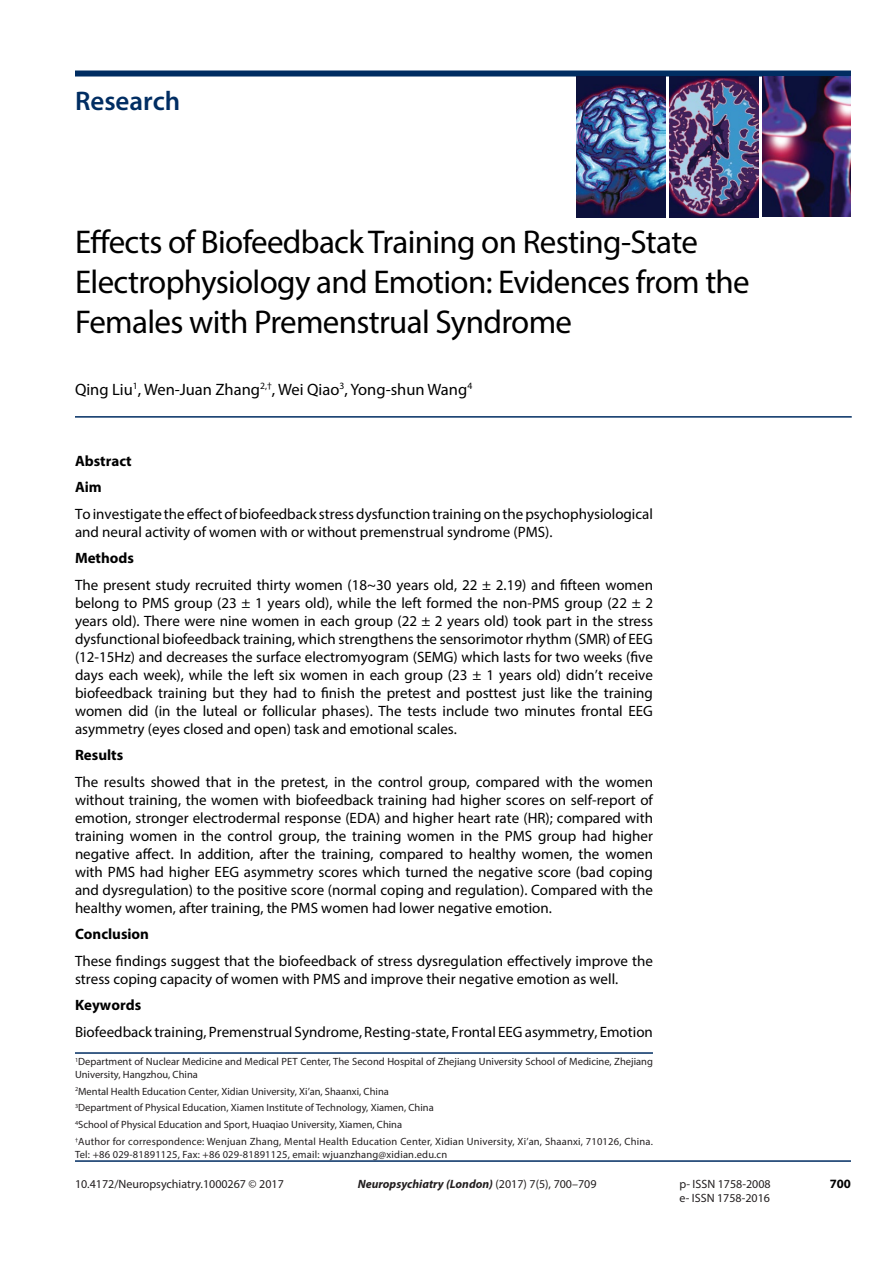
<style>
.page{position:relative;width:893px;height:1263px;background:#fff}
.page>*{position:absolute;margin:0;border:0;box-sizing:border-box;transform-origin:0 0}
.t1{font:33px/39.6px "Myriad Pro";letter-spacing:-.02em;color:#000}
.t2{font:600 27px "Myriad Pro";color:#002d62}
.t3{font:16.5px "Myriad Pro";color:#000}
.t4{font:15px/18px "Myriad Pro";color:#000}
.t5{font:700 15px/26.5px "Myriad Pro";color:#000}
.t6{font:700 12.75px "Myriad Pro";color:#000}
.t7{font:12px/14.4px "Myriad Pro";color:#231f20}
.t8{font:italic 700 12px "Myriad Pro";color:#231f20}
.t9{font:10.5px/16.8px "Myriad Pro";color:#231f20}
.t10{font:10.5px "Myriad Pro";letter-spacing:.02em;color:#231f20}
.s1{font-weight:400;font-style:normal}
</style>
<div class="page">
<div style="left:75px;top:71px;width:776px;height:6px;background:#002d62"></div>
<img style="left:576px;top:77px;width:89px;height:141px">
<img style="left:669px;top:77px;width:89px;height:140px">
<img style="left:763px;top:77px;width:88px;height:140px">
<hr style="left:75px;top:1160px;width:776px;height:2px;background:#002d62">
<hr style="left:75px;top:1052px;width:578px;height:2px;background:#002d62">
<hr style="left:75px;top:416px;width:777px;height:2px;background:#002d62">
<h2 class="t2" style="left:75px;top:84px;width:107px">Research</h2>
<h1 class="t1" style="left:75px;top:222px;width:676px">Effects of Biofeedback Training on Resting-State<br>Electrophysiology and Emotion: Evidences from the<br>Females with Premenstrual Syndrome</h1>
<p class="t3" style="left:75px;top:379px;width:399px">Qing Liu<sup>1</sup>, Wen-Juan Zhang<sup>2,†</sup>, Wei Qiao<sup>3</sup>, Yong-shun Wang<sup>4</sup></p>
<p class="t5" style="left:75px;top:447px;width:58px">Abstract<br>Aim</p>
<p class="t4" style="left:75px;top:504px;width:579px">To investigate the effect of biofeedback stress dysfunction training on the psychophysiological and neural activity of women with or without premenstrual syndrome (PMS).</p>
<p class="t5" style="left:75px;top:544px;width:61px">Methods</p>
<p class="t4" style="left:75px;top:575px;width:580px;text-align:justify">The present study recruited thirty women (18~30 years old, 22 ± 2.19) and fifteen women belong to PMS group (23 ± 1 years old), while the left formed the non-PMS group (22 ± 2 years old). There were nine women in each group (22 ± 2 years old) took part in the stress dysfunctional biofeedback training, which strengthens the sensorimotor rhythm (SMR) of EEG (12-15Hz) and decreases the surface electromyogram (SEMG) which lasts for two weeks (five days each week), while the left six women in each group (23 ± 1 years old) didn’t receive biofeedback training but they had to finish the pretest and posttest just like the training women did (in the luteal or follicular phases). The tests include two minutes frontal EEG asymmetry (eyes closed and open) task and emotional scales.</p>
<p class="t5" style="left:75px;top:741px;width:50px">Results</p>
<p class="t4" style="left:75px;top:772px;width:579px;text-align:justify">The results showed that in the pretest, in the control group, compared with the women without training, the women with biofeedback training had higher scores on self-report of emotion, stronger electrodermal response (EDA) and higher heart rate (HR); compared with training women in the control group, the training women in the PMS group had higher negative affect. In addition, after the training, compared to healthy women, the women with PMS had higher EEG asymmetry scores which turned the negative score (bad coping and dysregulation) to the positive score (normal coping and regulation). Compared with the healthy women, after training, the PMS women had lower negative emotion.</p>
<p class="t5" style="left:75px;top:920px;width:76px">Conclusion</p>
<p class="t4" style="left:75px;top:951px;width:579px">These findings suggest that the biofeedback of stress dysregulation effectively improve the stress coping capacity of women with PMS and improve their negative emotion as well.</p>
<p class="t5" style="left:75px;top:991px;width:68px">Keywords</p>
<p class="t4" style="left:75px;top:1022px;width:579px">Biofeedback training, Premenstrual Syndrome, Resting-state, Frontal EEG asymmetry, Emotion</p>
<p class="t9" style="left:75px;top:1055px;width:579px;line-height:12.6px"><sup>1</sup>Department of Nuclear Medicine and Medical PET Center, The Second Hospital of Zhejiang University School of Medicine, Zhejiang<br>University, Hangzhou, China</p>
<p class="t9" style="left:75px;top:1082px;width:579px"><sup>2</sup>Mental Health Education Center, Xidian University, Xi’an, Shaanxi, China<br><sup>3</sup>Department of Physical Education, Xiamen Institute of Technology, Xiamen, China<br><sup>4</sup>School of Physical Education and Sport, Huaqiao University, Xiamen, China<br><sup>†</sup>Author for correspondence: Wenjuan Zhang, Mental Health Education Center, Xidian University, Xi’an, Shaanxi, 710126, China.</p>
<p class="t10" style="left:75px;top:1148px;width:374px">Tel: +86 029-81891125, Fax: +86 029-81891125, email: wjuanzhang@xidian.edu.cn</p>
<p class="t7" style="left:75px;top:1176px;width:210px">10.4172/Neuropsychiatry.1000267 © 2017</p>
<p class="t7" style="left:679px;top:1176px;width:93px">p- ISSN 1758-2008 e- ISSN 1758-2016</p>
<p class="t8" style="left:358px;top:1176px;width:240px">Neuropsychiatry (London) <span class="s1">(2017) 7(5), 700–709</span></p>
<p class="t6" style="left:830px;top:1176px;width:23px">700</p>
</div>
